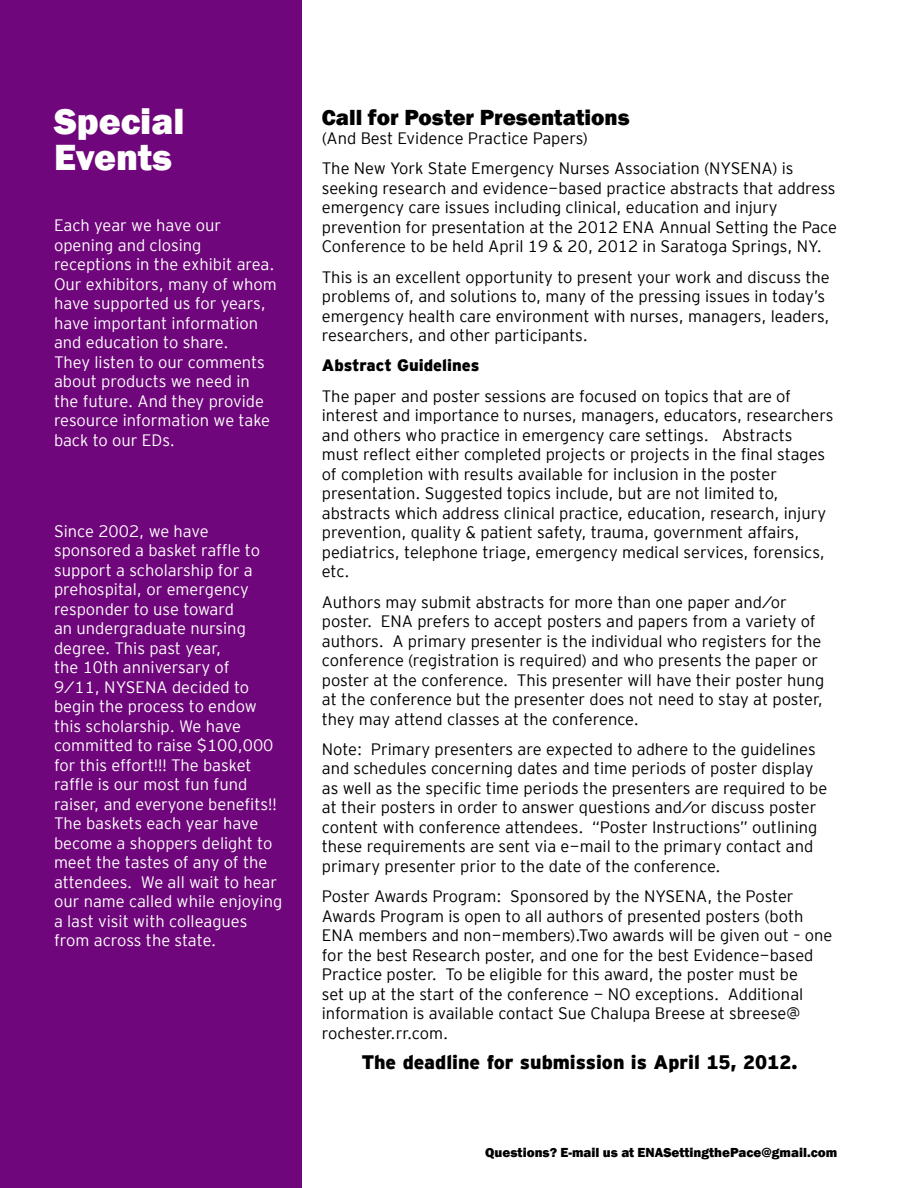
<style>
.page{position:relative;width:918px;height:1188px;background:#fff}
.page>*{position:absolute;margin:0;border:0;box-sizing:border-box;transform-origin:0 0}
.t1{font:800 37.5px/36px "Franklin Gothic";color:#fff}
.t2{font:800 22.5px "Franklin Gothic";color:#000}
.t3{font:900 19.5px "Interstate Mono";color:#000}
.t4{font:16.5px/19.5px "Interstate Mono Lgt";color:#000}
.t5{font:16.5px/19.5px "Interstate Mono Lgt";color:#fff}
.t6{font:900 16.5px "Interstate Mono";color:#000}
.t7{font:800 13.5px "Franklin Gothic";color:#000}
</style>
<div class="page">
<div style="left:0;top:0;width:301px;height:1188px;background:#70067b"></div>
<h1 class="t1" style="left:54px;top:104px;width:132px">Special<br>Events</h1>
<p class="t5" style="left:54px;top:215px;width:224px">Each year we have our opening and closing receptions in the exhibit area.<br>Our exhibitors, many of whom have supported us for years, have important information and education to share.<br>They listen to our comments about products we need in the future. And they provide resource information we take back to our EDs.</p>
<p class="t5" style="left:54px;top:521px;width:230px">Since 2002, we have sponsored a basket raffle to support a scholarship for a prehospital, or emergency responder to use toward<br>an undergraduate nursing degree. This past year,<br>the 10th anniversary of<br>9/11, NYSENA decided to begin the process to endow this scholarship. We have committed to raise $100,000 for this effort!!! The basket raffle is our most fun fund raiser, and everyone benefits!!<br>The baskets each year have become a shoppers delight to meet the tastes of any of the attendees. We all wait to hear our name called while enjoying a last visit with colleagues from across the state.</p>
<h2 class="t2" style="left:322px;top:102px;width:309px">Call for Poster Presentations</h2>
<p class="t4" style="left:322px;top:123px;width:473px;line-height:30.3px">(And Best Evidence Practice Papers)<br>The New York State Emergency Nurses Association (NYSENA) is</p>
<p class="t4" style="left:322px;top:178px;width:517px">seeking research and evidence-based practice abstracts that address emergency care issues including clinical, education and injury prevention for presentation at the 2012 ENA Annual Setting the Pace Conference to be held April 19 &amp; 20, 2012 in Saratoga Springs, NY.</p>
<p class="t4" style="left:322px;top:267px;width:509px">This is an excellent opportunity to present your work and discuss the problems of, and solutions to, many of the pressing issues in today’s emergency health care environment with nurses, managers, leaders, researchers, and other participants.</p>
<p class="t6" style="left:322px;top:356px;width:159px">Abstract Guidelines</p>
<p class="t4" style="left:322px;top:386px;width:513px">The paper and poster sessions are focused on topics that are of interest and importance to nurses, managers, educators, researchers and others who practice in emergency care settings. Abstracts must reflect either completed projects or projects in the final stages of completion with results available for inclusion in the poster presentation. Suggested topics include, but are not limited to, abstracts which address clinical practice, education, research, injury prevention, quality &amp; patient safety, trauma, government affairs, pediatrics, telephone triage, emergency medical services, forensics, etc.</p>
<p class="t4" style="left:322px;top:592px;width:504px">Authors may submit abstracts for more than one paper and/or poster. ENA prefers to accept posters and papers from a variety of authors. A primary presenter is the individual who registers for the conference (registration is required) and who presents the paper or poster at the conference. This presenter will have their poster hung at the conference but the presenter does not need to stay at poster, they may attend classes at the conference.</p>
<p class="t4" style="left:322px;top:739px;width:507px">Note: Primary presenters are expected to adhere to the guidelines and schedules concerning dates and time periods of poster display as well as the specific time periods the presenters are required to be at their posters in order to answer questions and/or discuss poster content with conference attendees. “Poster Instructions” outlining these requirements are sent via e-mail to the primary contact and primary presenter prior to the date of the conference.</p>
<p class="t4" style="left:322px;top:887px;width:512px">Poster Awards Program: Sponsored by the NYSENA, the Poster Awards Program is open to all authors of presented posters (both ENA members and non-members).Two awards will be given out – one for the best Research poster, and one for the best Evidence-based Practice poster. To be eligible for this award, the poster must be<br>set up at the start of the conference - NO exceptions. Additional information is available contact Sue Chalupa Breese at sbreese@ rochester.rr.com.</p>
<p class="t3" style="left:361px;top:1051px;width:438px">The deadline for submission is April 15, 2012.</p>
<p class="t7" style="left:485px;top:1144px;width:354px">Questions? E-mail us at ENASettingthePace@gmail.com</p>
</div>
